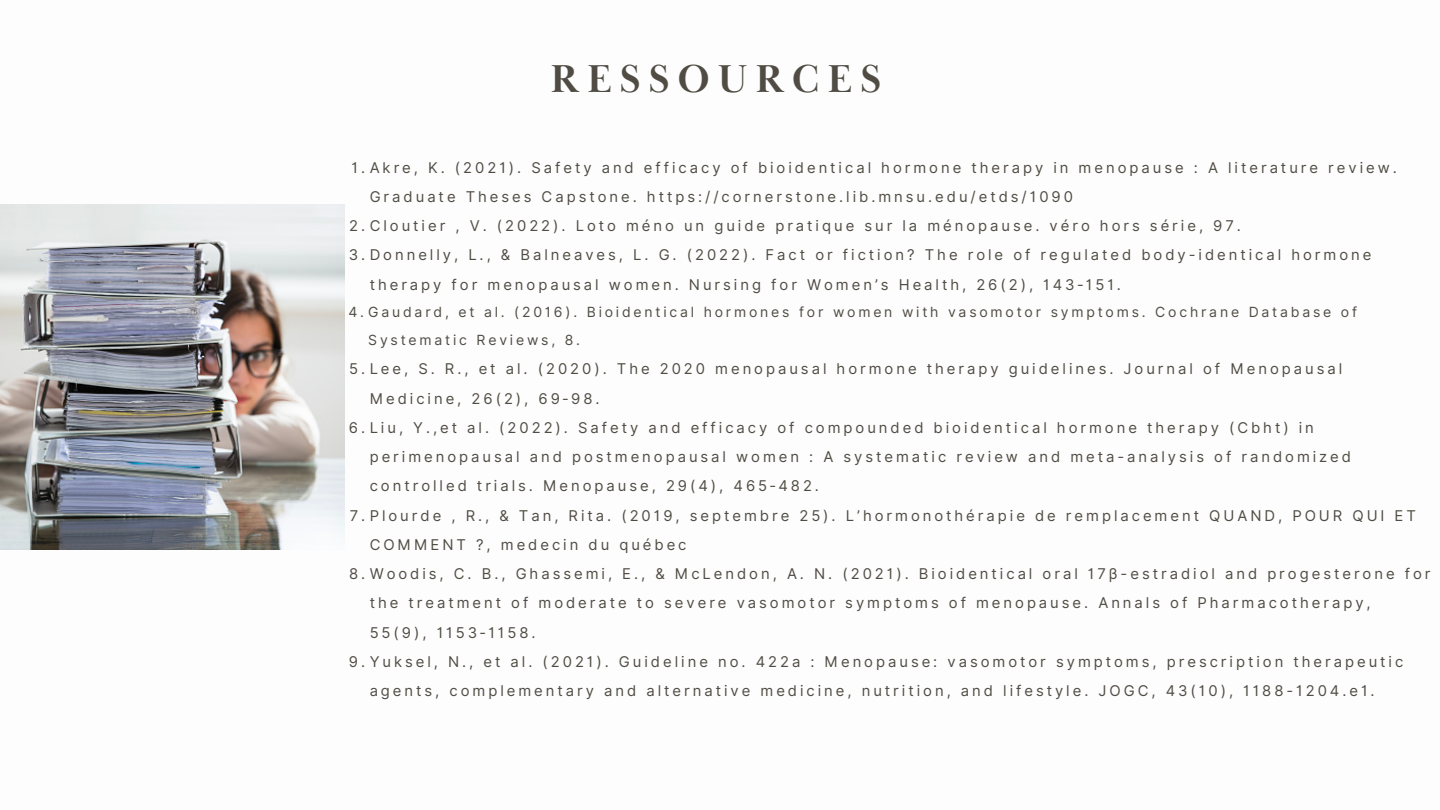
<style>
.page{position:relative;width:1440px;height:810px;background:#fff}
.page>*{position:absolute;margin:0;border:0;box-sizing:border-box;transform-origin:0 0}
.t1{font:700 40px "Baskerville Display PT";letter-spacing:.2em;color:#504c44}
.t2{font:14.8px/29.2px "Inter";letter-spacing:.2em;color:#504c44}
.t3{font:14px/27.8px "Inter";letter-spacing:.2em;color:#504c44}
</style>
<div class="page">
<img style="left:0;top:205px;width:345px;height:344px">
<p class="t1" style="left:550px;top:55px;width:332px">RESSOURCES</p>
<p class="t2" style="left:370px;top:153px;width:1029px;text-indent:-18px">1.Akre, K. (2021). Safety and efficacy of bioidentical hormone therapy in menopause : A literature review.<br>Graduate Theses Capstone. https://cornerstone.lib.mnsu.edu/etds/1090</p>
<p class="t2" style="left:349px;top:211px;width:893px">2.Cloutier , V. (2022). Loto méno un guide pratique sur la ménopause. véro hors série, 97.</p>
<p class="t2" style="left:370px;top:240px;width:1003px;text-indent:-21px">3.Donnelly, L., &amp; Balneaves, L. G. (2022). Fact or fiction? The role of regulated body-identical hormone therapy for menopausal women. Nursing for Women’s Health, 26(2), 143‑151.</p>
<p class="t3" style="left:368px;top:298px;width:990px;text-indent:-20px">4.Gaudard, et al. (2016). Bioidentical hormones for women with vasomotor symptoms. Cochrane Database of<br>Systematic Reviews, 8.</p>
<p class="t2" style="left:370px;top:354px;width:974px;text-indent:-20px">5.Lee, S. R., et al. (2020). The 2020 menopausal hormone therapy guidelines. Journal of Menopausal<br>Medicine, 26(2), 69‑98.</p>
<p class="t2" style="left:370px;top:413px;width:983px;text-indent:-21px">6.Liu, Y.,et al. (2022). Safety and efficacy of compounded bioidentical hormone therapy (Cbht) in perimenopausal and postmenopausal women : A systematic review and meta-analysis of randomized controlled trials. Menopause, 29(4), 465‑482.</p>
<p class="t2" style="left:370px;top:501px;width:1048px;text-indent:-20px">7.Plourde , R., &amp; Tan, Rita. (2019, septembre 25). L’hormonothérapie de remplacement QUAND, POUR QUI ET<br>COMMENT ?, medecin du québec</p>
<p class="t2" style="left:370px;top:559px;width:1062px;text-indent:-21px">8.Woodis, C. B., Ghassemi, E., &amp; McLendon, A. N. (2021). Bioidentical oral 17β-estradiol and progesterone for the treatment of moderate to severe vasomotor symptoms of menopause. Annals of Pharmacotherapy,<br>55(9), 1153‑1158.</p>
<p class="t2" style="left:349px;top:647px;width:1056px;text-align:center">9.Yuksel, N., et al. (2021). Guideline no. 422a : Menopause: vasomotor symptoms, prescription therapeutic agents, complementary and alternative medicine, nutrition, and lifestyle. JOGC, 43(10), 1188-1204.e1.</p>
</div>
